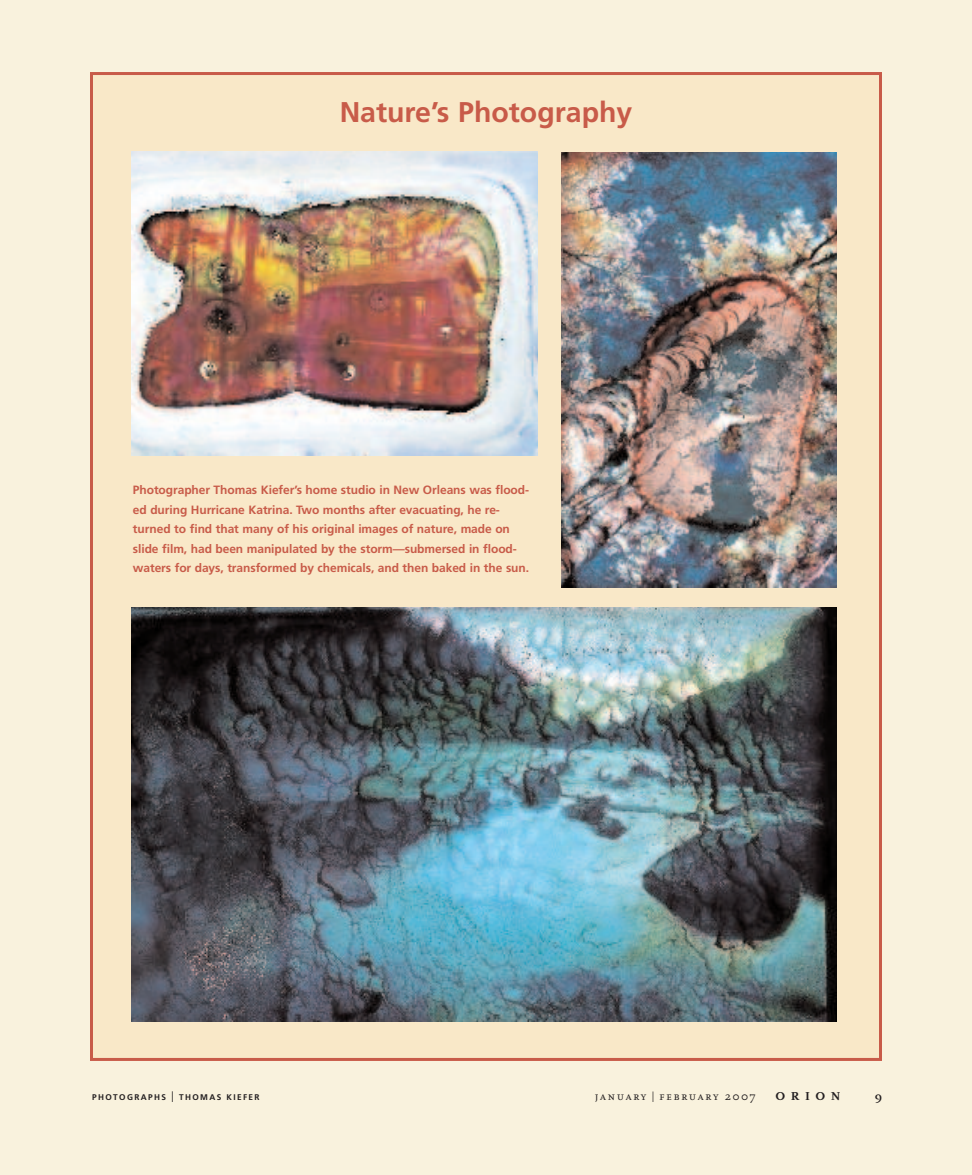
<style>
.page{position:relative;width:972px;height:1175px;background:#fff}
.page>*{position:absolute;margin:0;border:0;box-sizing:border-box;transform-origin:0 0}
.t1{font:700 28.5px "Frutiger";color:#c85b49}
.t2{font:700 12px/19.5px "Frutiger";letter-spacing:-.005em;color:#c85b49}
.t3{font:12px "Scala Caps";letter-spacing:.12em;color:#231f20}
.t4{font:700 12px "Scala";letter-spacing:.42em;color:#231f20;scale:1.1 1}
.t5{font:700 12px "Scala";letter-spacing:.42em;color:#231f20}
.t6{font:700 8.25px "Frutiger";letter-spacing:.165em;color:#231f20}
.s1{font-size:14.25px}
.s2{font-family:"Frutiger";font-weight:700;font-size:15px}
</style>
<div class="page">
<div style="left:0;top:0;width:972px;height:1174px;background:#f9f2dd"></div>
<div style="left:92px;top:74px;width:788px;height:985px;background:#f9e8c8"></div>
<img style="left:131px;top:608px;width:706px;height:413px">
<img style="left:131px;top:151px;width:407px;height:304px">
<img style="left:561px;top:152px;width:276px;height:435px">
<h1 class="t1" style="left:340px;top:100px;width:294px">Nature’s Photography</h1>
<p class="t2" style="left:133px;top:481px;width:398px">Photographer Thomas Kiefer’s home studio in New Orleans was flood&shy;ed during Hurricane Katrina. Two months after evacuating, he re&shy;turned to find that many of his original images of nature, made on slide film, had been manipulated by the storm—submersed in flood&shy;waters for days, transformed by chemicals, and then baked in the sun.</p>
<p class="t6" style="left:92px;top:1093px;width:169px">PHOTOGRAPHS <span class="s1">l</span> THOMAS KIEFER</p>
<p class="t3" style="left:595px;top:1091px;width:162px">january <span class="s2">I</span> february 2007</p>
<p class="t4" style="left:775px;top:1091px;width:61px">ORION</p>
<p class="t5" style="left:875px;top:1091px;width:9px">9</p>
</div>
